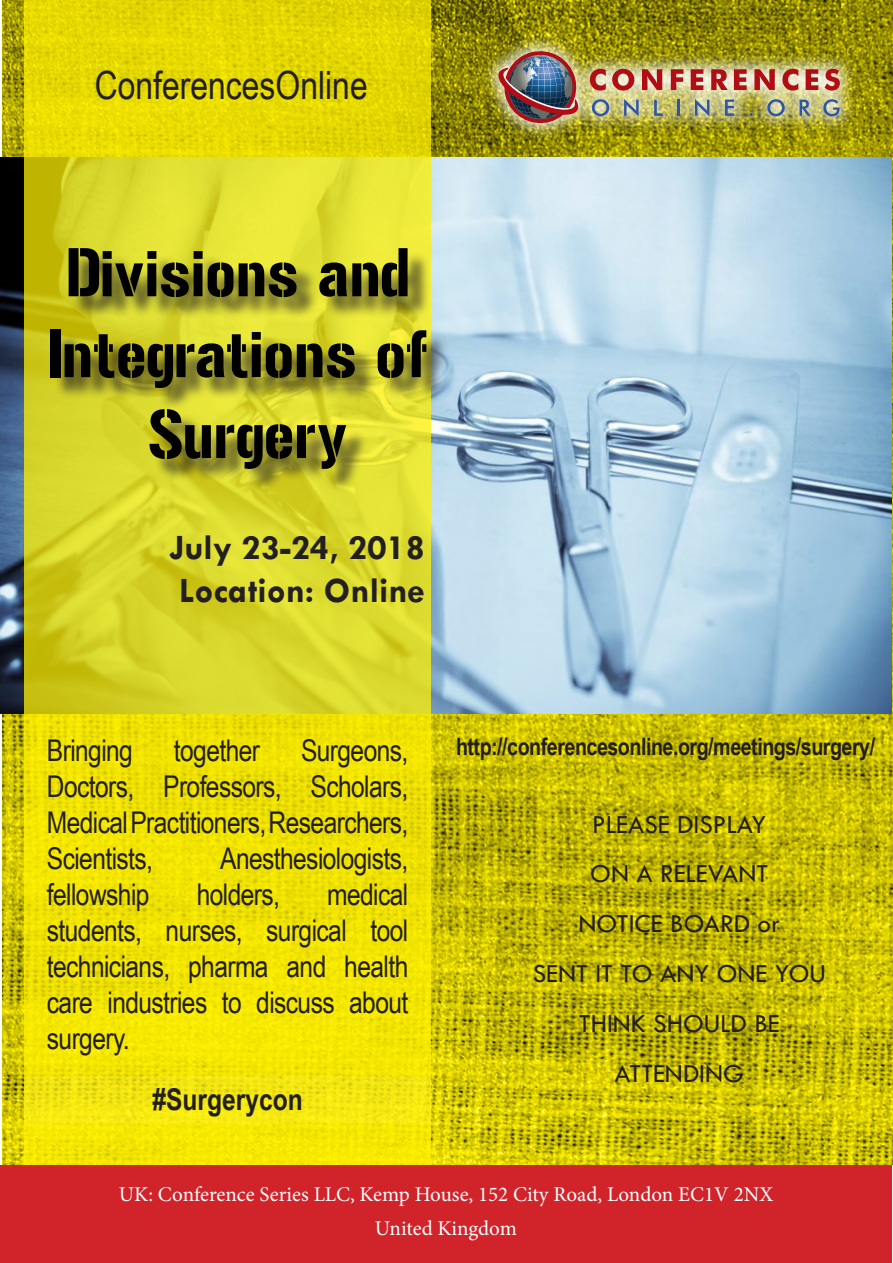
<style>
.page{position:relative;width:893px;height:1263px;background:#fff}
.page>*{position:absolute;margin:0;border:0;box-sizing:border-box;transform-origin:0 0}
.t1{font:68.1px "Gunplay";color:#000;scale:.9 1}
.t2{font:38.85px "Arial Narrow";color:#231f20}
.t3{font:700 36px "Tw Cen";color:#231f20}
.t4{font:30px/36px "Arial Narrow";letter-spacing:-.02em;color:#231f20;text-align:justify}
.t5{font:700 30px "Arial Narrow";color:#231f20}
.t6{font:27px "Tw Cen";color:#231f20}
.t7{font:700 24px "Arial Narrow";letter-spacing:-.02em;color:#231f20}
.t8{font:21px "Minion Pro";color:#fff}
</style>
<div class="page">
<img style="left:2px;top:0;width:891px;height:1165px">
<div style="left:0;top:1165px;width:892px;height:97px;background:#d1232a"></div>
<img style="left:0;top:157px;width:892px;height:557px">
<svg style="left:24px;top:1px;width:407px;height:1164px;background:#e6dd10"></svg>
<div style="left:54px;top:251px;width:396px;height:241px;background:#231f20;opacity:.75"></div>
<img style="left:480px;top:33px;width:378px;height:109px">
<img style="left:495px;top:47px;width:85px;height:80px">
<svg style="left:590px;top:69px;width:16px;height:22px"></svg>
<svg style="left:612px;top:69px;width:22px;height:22px"></svg>
<svg style="left:642px;top:69px;width:20px;height:21px"></svg>
<svg style="left:671px;top:69px;width:12px;height:21px"></svg>
<svg style="left:691px;top:69px;width:12px;height:21px"></svg>
<svg style="left:711px;top:69px;width:17px;height:21px"></svg>
<svg style="left:734px;top:69px;width:13px;height:21px"></svg>
<svg style="left:754px;top:69px;width:21px;height:21px"></svg>
<svg style="left:782px;top:69px;width:16px;height:22px"></svg>
<svg style="left:806px;top:69px;width:12px;height:21px"></svg>
<svg style="left:824px;top:69px;width:16px;height:22px"></svg>
<svg style="left:592px;top:99px;width:17px;height:17px"></svg>
<svg style="left:624px;top:99px;width:15px;height:17px"></svg>
<svg style="left:654px;top:100px;width:9px;height:16px"></svg>
<svg style="left:677px;top:100px;width:2px;height:16px"></svg>
<svg style="left:695px;top:99px;width:14px;height:17px"></svg>
<svg style="left:725px;top:100px;width:9px;height:16px"></svg>
<svg style="left:767px;top:99px;width:18px;height:17px"></svg>
<svg style="left:800px;top:100px;width:11px;height:16px"></svg>
<svg style="left:823px;top:99px;width:16px;height:17px"></svg>
<svg style="left:25px;top:1075px;width:406px;height:47px;background:#f2e510"></svg>
<p class="t2" style="left:95px;top:57px;width:274px">ConferencesOnline</p>
<p class="t1" style="left:66px;top:237px;width:384px">Divisions and</p>
<p class="t1" style="left:48px;top:317px;width:424px">Integrations of</p>
<p class="t1" style="left:147px;top:398px;width:223px">Surgery</p>
<p class="t3" style="left:169px;top:525px;width:257px">July 23-24, 2018</p>
<p class="t3" style="left:179px;top:569px;width:247px">Location: Online</p>
<p class="t4" style="left:47px;top:731px;width:363px;text-indent:254px">Surgeons, Doctors, Professors, Scholars, Medical Practitioners, Researchers, Scientists,</p>
<p class="t4" style="left:47px;top:731px;width:88px">Bringing</p>
<p class="t4" style="left:174px;top:731px;width:88px">together</p>
<p class="t4" style="left:220px;top:839px;width:190px">Anesthesiologists,</p>
<p class="t4" style="left:47px;top:875px;width:104px">fellowship</p>
<p class="t4" style="left:197px;top:875px;width:85px">holders,</p>
<p class="t4" style="left:47px;top:875px;width:363px;text-indent:280px">medical students, nurses, surgical tool technicians, pharma and health care industries to discuss about surgery.</p>
<p class="t5" style="left:152px;top:1077px;width:152px">#Surgerycon</p>
<p class="t7" style="left:456px;top:728px;width:421px">http://conferencesonline.org/meetings/surgery/</p>
<p class="t6" style="left:592px;top:808px;width:175px">PLEASE DISPLAY</p>
<p class="t6" style="left:590px;top:857px;width:180px">ON A RELEVANT</p>
<p class="t6" style="left:579px;top:907px;width:203px">NOTICE BOARD or</p>
<p class="t6" style="left:533px;top:957px;width:295px">SENT IT TO ANY ONE YOU</p>
<p class="t6" style="left:579px;top:1007px;width:202px">THINK SHOULD BE</p>
<p class="t6" style="left:614px;top:1057px;width:131px">ATTENDING</p>
<p class="t8" style="left:119px;top:1180px;width:656px">UK: Conference Series LLC, Kemp House, 152 City Road, London EC1V 2NX</p>
<p class="t8" style="left:375px;top:1214px;width:143px">United Kingdom</p>
</div>
